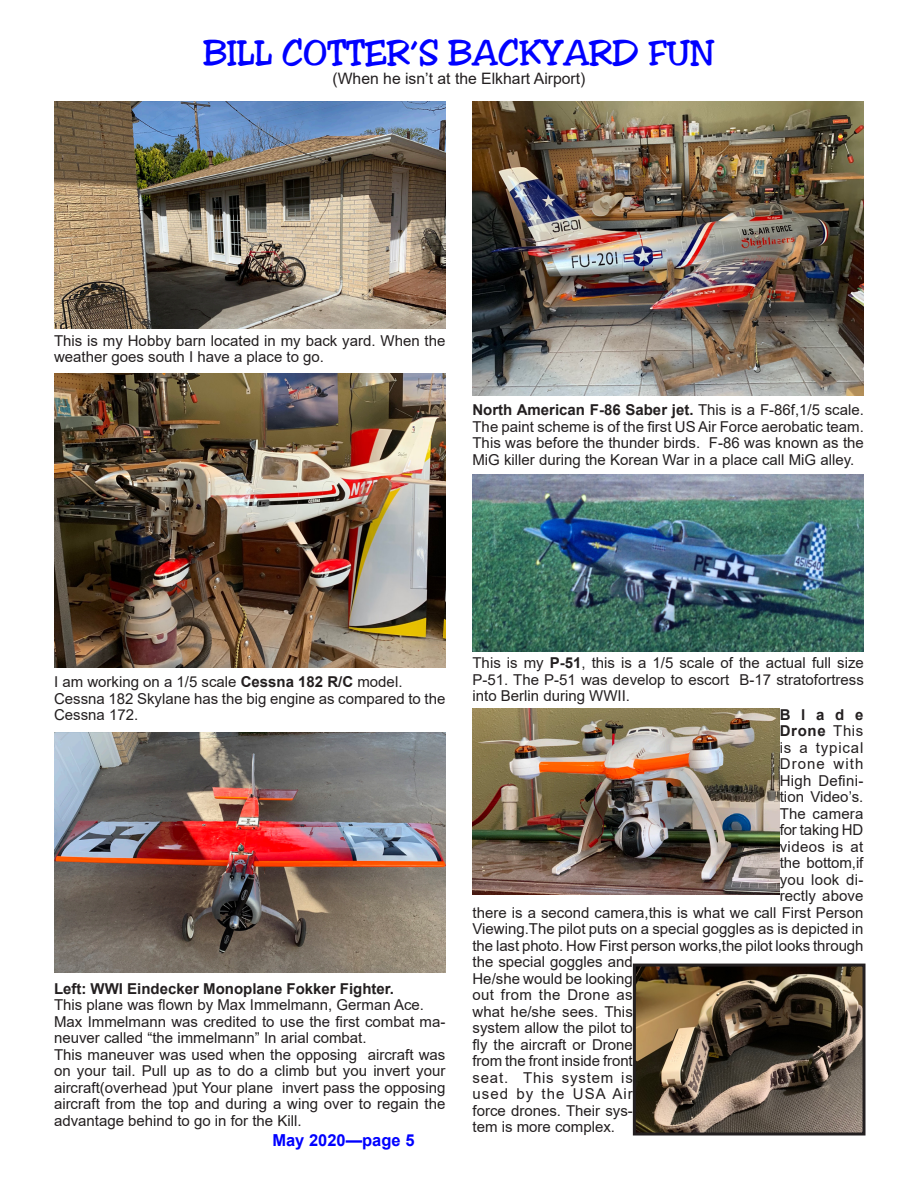
<style>
.page{position:relative;width:918px;height:1188px;background:#fff}
.page>*{position:absolute;margin:0;border:0;box-sizing:border-box;transform-origin:0 0}
.Body_text{font:36px "Jester";color:#00f}
.t1{font:700 16.5px "Arial";color:#00f}
.Body_text-2{font:15.75px "Arial";color:#231f20}
.Body_text-3{font:15px/16.5px "Arial";color:#231f20}
.Body_text-4{font:700 15px "Arial";color:#231f20}
.Body_text-5{font:15px "Arial";letter-spacing:.025em;color:#231f20}
.Body_text-6{font:15px "Arial";letter-spacing:.055em;color:#231f20}
.Body_text-7{font:15px "Arial";letter-spacing:.07em;color:#231f20}
.Body_text-8{font:15px "Arial";letter-spacing:.02em;color:#231f20}
.Body_text-9{font:15px "Arial";letter-spacing:.06em;color:#231f20}
.Body_text-10{font:15px "Arial";letter-spacing:.075em;color:#231f20}
.s1{font-weight:700}
.s2{font-weight:400}
</style>
<div class="page">
<img style="left:472px;top:102px;width:392px;height:293px">
<img style="left:54px;top:102px;width:392px;height:227px">
<img style="left:54px;top:732px;width:392px;height:240px">
<img style="left:54px;top:374px;width:392px;height:294px">
<img style="left:472px;top:475px;width:392px;height:177px">
<img style="left:472px;top:709px;width:308px;height:185px">
<img style="left:637px;top:968px;width:225px;height:164px">
<div style="left:633px;top:964px;width:233px;height:172px;border:3px solid #231f20"></div>
<p class="Body_text" style="left:203px;top:32px;width:513px">BILL COTTER’S BACKYARD FUN</p>
<p class="Body_text-2" style="left:333px;top:68px;width:254px">(When he isn’t at the Elkhart Airport)</p>
<p class="Body_text-3" style="left:54px;top:332px;width:393px">This is my Hobby barn located in my back yard. When the weather goes south I have a place to go.</p>
<p class="Body_text-3" style="left:472px;top:401px;width:393px;text-align:justify"><span class="s1">North American F-86 Saber jet.</span> This is a F-86f,1/5 scale.<br>The paint scheme is of the first US Air Force aerobatic team.<br>This was before the thunder birds. F-86 was known as the MiG killer during the Korean War in a place call MiG alley.</p>
<p class="Body_text-3" style="left:54px;top:674px;width:350px">I am working on a 1/5 scale <span class="s1">Cessna 182 R/C</span> model.</p>
<p class="Body_text-3" style="left:54px;top:690px;width:393px">Cessna 182 Skylane has the big engine as compared to the<br>Cessna 172.</p>
<p class="Body_text-4" style="left:54px;top:978px;width:342px">Left: WWI Eindecker Monoplane Fokker Fighter.</p>
<p class="Body_text-3" style="left:54px;top:997px;width:372px">This plane was flown by Max Immelmann, German Ace.</p>
<p class="Body_text-3" style="left:54px;top:1013px;width:393px">Max Immelmann was credited to use the first combat ma&shy;neuver called “the immelmann” In arial combat.</p>
<p class="Body_text-3" style="left:54px;top:1046px;width:393px;text-align:justify">This maneuver was used when the opposing aircraft was on your tail. Pull up as to do a climb but you invert your aircraft(overhead )put Your plane invert pass the opposing aircraft from the top and during a wing over to regain the advantage behind to go in for the Kill.</p>
<p class="t1" style="left:272px;top:1129px;width:144px">May 2020—page 5</p>
<p class="Body_text-3" style="left:472px;top:654px;width:393px;text-align:justify">This is my <span class="s1">P-51</span>, this is a 1/5 scale of the actual full size P-51. The P-51 was develop to escort B-17 stratofortress into Berlin during WWII.</p>
<p class="Body_text-4" style="left:780px;top:704px;width:85px">Blade</p>
<p class="Body_text-4" style="left:780px;top:720px;width:85px">Drone <span class="s2">This</span></p>
<p class="Body_text-9" style="left:780px;top:737px;width:85px">is a typical</p>
<p class="Body_text-10" style="left:780px;top:754px;width:85px">Drone with</p>
<p class="Body_text-8" style="left:780px;top:770px;width:85px">High Defini-</p>
<p class="Body_text-3" style="left:780px;top:788px;width:85px">tion Video’s.</p>
<p class="Body_text-3" style="left:780px;top:805px;width:85px">The camera</p>
<p class="Body_text-3" style="left:780px;top:821px;width:85px">for taking HD</p>
<p class="Body_text-5" style="left:780px;top:836px;width:85px">videos is at</p>
<p class="Body_text-3" style="left:780px;top:854px;width:85px">the bottom,if</p>
<p class="Body_text-3" style="left:780px;top:871px;width:85px">you look di-</p>
<p class="Body_text-3" style="left:780px;top:887px;width:85px">rectly above</p>
<p class="Body_text-3" style="left:472px;top:904px;width:392px">there is a second camera,this is what we call First Person</p>
<p class="Body_text-3" style="left:472px;top:920px;width:392px">Viewing.The pilot puts on a special goggles as is depicted in</p>
<p class="Body_text-3" style="left:472px;top:937px;width:393px">the last photo. How First person works,the pilot looks through</p>
<p class="Body_text-3" style="left:472px;top:953px;width:162px">the special goggles and</p>
<p class="Body_text-3" style="left:472px;top:970px;width:162px">He/she would be looking</p>
<p class="Body_text-5" style="left:472px;top:985px;width:162px">out from the Drone as</p>
<p class="Body_text-3" style="left:472px;top:1003px;width:162px">what he/she sees. This</p>
<p class="Body_text-3" style="left:472px;top:1019px;width:162px">system allow the pilot to</p>
<p class="Body_text-3" style="left:472px;top:1036px;width:162px">fly the aircraft or Drone</p>
<p class="Body_text-3" style="left:472px;top:1052px;width:162px">from the front inside front</p>
<p class="Body_text-6" style="left:472px;top:1067px;width:162px">seat. This system is</p>
<p class="Body_text-7" style="left:472px;top:1084px;width:162px">used by the USA Air</p>
<p class="Body_text-3" style="left:472px;top:1102px;width:162px">force drones. Their sys-</p>
<p class="Body_text-3" style="left:472px;top:1118px;width:144px">tem is more complex.</p>
</div>
